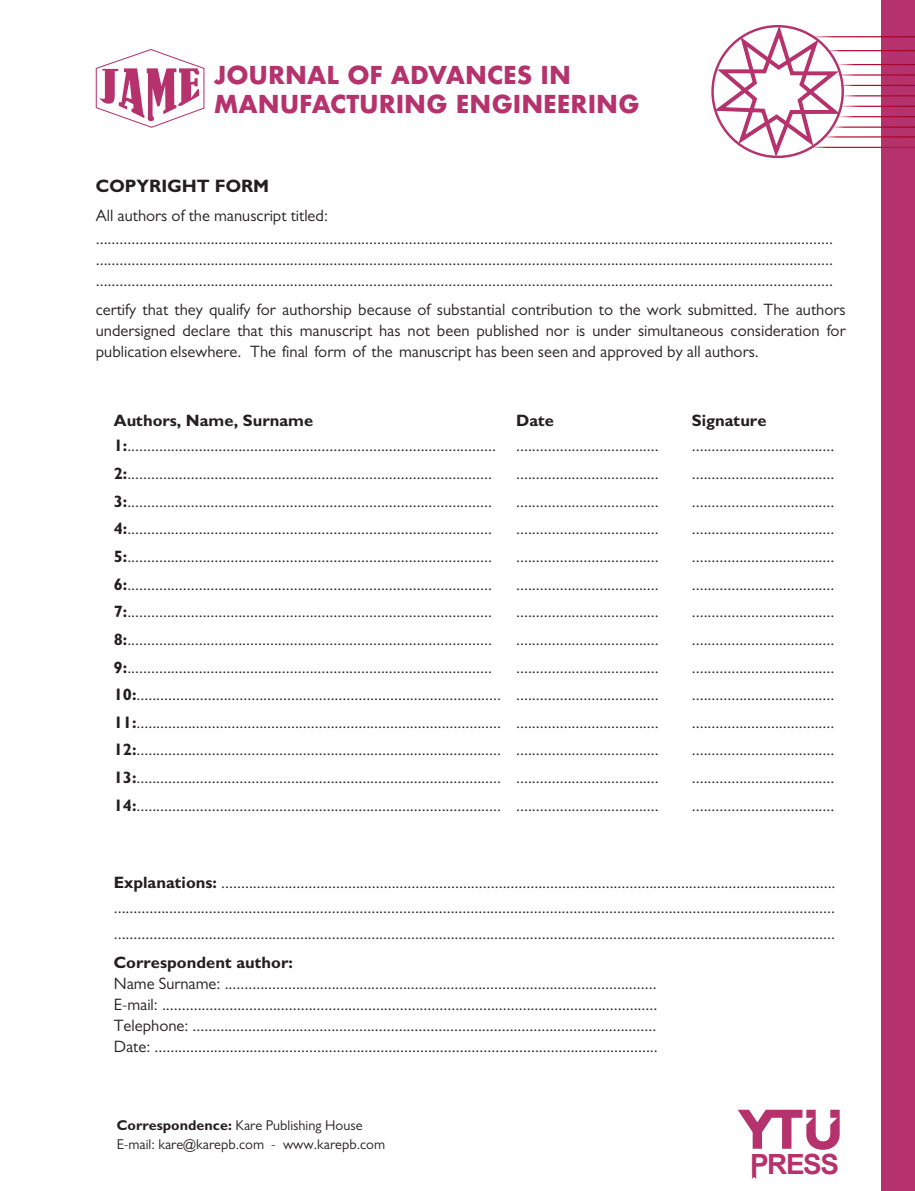
<style>
.page{position:relative;width:915px;height:1191px;background:#fff}
.page>*{position:absolute;margin:0;border:0;box-sizing:border-box;transform-origin:0 0}
.t1{font:700 27.9px "Arial";letter-spacing:-.05em;color:#b5326d}
.t2{font:700 24px/28.8px "Futura";color:#b5326d}
.t3{font:700 18px "Gill Sans MT Pro";color:#231f20}
.t4{font:16.5px/21px "Gill Sans MT Pro";color:#231f20;text-align:justify}
.t5{font:700 16.5px "Gill Sans MT Pro";color:#231f20}
.t6{font:14.25px/19.5px "Gill Sans MT Pro";color:#231f20}
.s1{font-weight:700}
</style>
<div class="page">
<div style="left:881px;top:0;width:33px;height:60px;background:#b5326d"></div>
<div style="left:881px;top:59px;width:33px;height:1132px;background:#b5326d"></div>
<hr style="left:789px;top:36px;width:125px;height:1px;background:#fff">
<hr style="left:819px;top:50px;width:95px;height:1px;background:#fff">
<hr style="left:828px;top:64px;width:86px;height:1px;background:#fff">
<hr style="left:828px;top:74px;width:86px;height:2px;background:#fff">
<hr style="left:835px;top:85px;width:79px;height:1px;background:#fff">
<hr style="left:838px;top:95px;width:76px;height:1px;background:#fff">
<hr style="left:835px;top:116px;width:79px;height:1px;background:#fff">
<hr style="left:831px;top:106px;width:83px;height:1px;background:#fff">
<hr style="left:828px;top:126px;width:86px;height:2px;background:#fff">
<hr style="left:819px;top:136px;width:95px;height:2px;background:#fff">
<hr style="left:806px;top:147px;width:108px;height:1px;background:#ad1e29">
<svg style="left:711px;top:25px;width:134px;height:134px"></svg>
<svg style="left:95px;top:49px;width:110px;height:79px"></svg>
<svg style="left:737px;top:1109px;width:102px;height:40px"></svg>
<svg style="left:752px;top:1173px;width:4px;height:5px"></svg>
<h2 class="t2" style="left:214px;top:60px;width:427px">JOURNAL OF ADVANCES IN<br>MANUFACTURING ENGINEERING</h2>
<p class="t3" style="left:96px;top:175px;width:175px">COPYRIGHT FORM</p>
<p class="t4" style="left:96px;top:205px;width:738px;line-height:21.5px;text-align:left">All authors of the manuscript titled: .......................................................................................................................................................................................... .......................................................................................................................................................................................... ..........................................................................................................................................................................................</p>
<p class="t4" style="left:96px;top:299px;width:751px">certify that they qualify for authorship because of substantial contribution to the work submitted. The authors undersigned declare that this manuscript has not been published nor is under simultaneous consideration for publication elsewhere. The final form of the manuscript has been seen and approved by all authors.</p>
<p class="t5" style="left:114px;top:410px;width:201px">Authors, Name, Surname</p>
<p class="t5" style="left:516px;top:410px;width:40px">Date</p>
<p class="t5" style="left:691px;top:410px;width:76px">Signature</p>
<p class="t4" style="left:114px;top:435px;width:546px"><span class="s1">1:</span>............................................................................................. ....................................</p>
<p class="t4" style="left:691px;top:435px;width:144px">....................................</p>
<p class="t4" style="left:114px;top:463px;width:379px"><span class="s1">2:</span>............................................................................................</p>
<p class="t4" style="left:516px;top:463px;width:144px">....................................</p>
<p class="t4" style="left:691px;top:463px;width:144px">....................................</p>
<p class="t4" style="left:114px;top:490px;width:379px"><span class="s1">3:</span>............................................................................................</p>
<p class="t4" style="left:516px;top:490px;width:144px">....................................</p>
<p class="t4" style="left:691px;top:490px;width:144px">....................................</p>
<p class="t4" style="left:114px;top:518px;width:379px"><span class="s1">4:</span>............................................................................................</p>
<p class="t4" style="left:516px;top:518px;width:144px">....................................</p>
<p class="t4" style="left:691px;top:518px;width:144px">....................................</p>
<p class="t4" style="left:114px;top:546px;width:379px"><span class="s1">5:</span>............................................................................................</p>
<p class="t4" style="left:516px;top:546px;width:144px">....................................</p>
<p class="t4" style="left:691px;top:546px;width:144px">....................................</p>
<p class="t4" style="left:114px;top:573px;width:379px"><span class="s1">6:</span>............................................................................................</p>
<p class="t4" style="left:516px;top:573px;width:144px">....................................</p>
<p class="t4" style="left:691px;top:573px;width:144px">....................................</p>
<p class="t4" style="left:114px;top:601px;width:379px"><span class="s1">7:</span>............................................................................................</p>
<p class="t4" style="left:516px;top:601px;width:144px">....................................</p>
<p class="t4" style="left:691px;top:601px;width:144px">....................................</p>
<p class="t4" style="left:114px;top:628px;width:379px"><span class="s1">8:</span>............................................................................................</p>
<p class="t4" style="left:516px;top:628px;width:144px">....................................</p>
<p class="t4" style="left:691px;top:628px;width:144px">....................................</p>
<p class="t4" style="left:114px;top:656px;width:379px"><span class="s1">9:</span>............................................................................................</p>
<p class="t4" style="left:516px;top:656px;width:144px">....................................</p>
<p class="t4" style="left:691px;top:656px;width:144px">....................................</p>
<p class="t4" style="left:114px;top:684px;width:546px"><span class="s1">10:</span>............................................................................................ ....................................</p>
<p class="t4" style="left:691px;top:684px;width:144px">....................................</p>
<p class="t4" style="left:114px;top:711px;width:546px"><span class="s1">11:</span>............................................................................................ ....................................</p>
<p class="t4" style="left:691px;top:711px;width:144px">....................................</p>
<p class="t4" style="left:114px;top:739px;width:546px"><span class="s1">12:</span>............................................................................................ ....................................</p>
<p class="t4" style="left:691px;top:739px;width:144px">....................................</p>
<p class="t4" style="left:114px;top:767px;width:546px"><span class="s1">13:</span>............................................................................................ ....................................</p>
<p class="t4" style="left:691px;top:767px;width:144px">....................................</p>
<p class="t4" style="left:114px;top:794px;width:546px"><span class="s1">14:</span>............................................................................................ ....................................</p>
<p class="t4" style="left:691px;top:794px;width:144px">....................................</p>
<p class="t4" style="left:114px;top:869px;width:723px;line-height:25.5px"><span class="s1">Explanations:</span> ........................................................................................................................................................... ...................................................................................................................................................................................... ......................................................................................................................................................................................</p>
<p class="t5" style="left:114px;top:952px;width:180px">Correspondent author:</p>
<p class="t4" style="left:114px;top:973px;width:545px">Name Surname: .............................................................................................................<br>E-mail: .............................................................................................................................<br>Telephone: .....................................................................................................................<br>Date: ...............................................................................................................................</p>
<p class="t6" style="left:117px;top:1114px;width:270px"><span class="s1">Correspondence:</span> Kare Publishing House<br>E-mail: kare@karepb.com - www.karepb.com</p>
<h1 class="t1" style="left:749px;top:1145px;width:90px">PRESS</h1>
</div>
